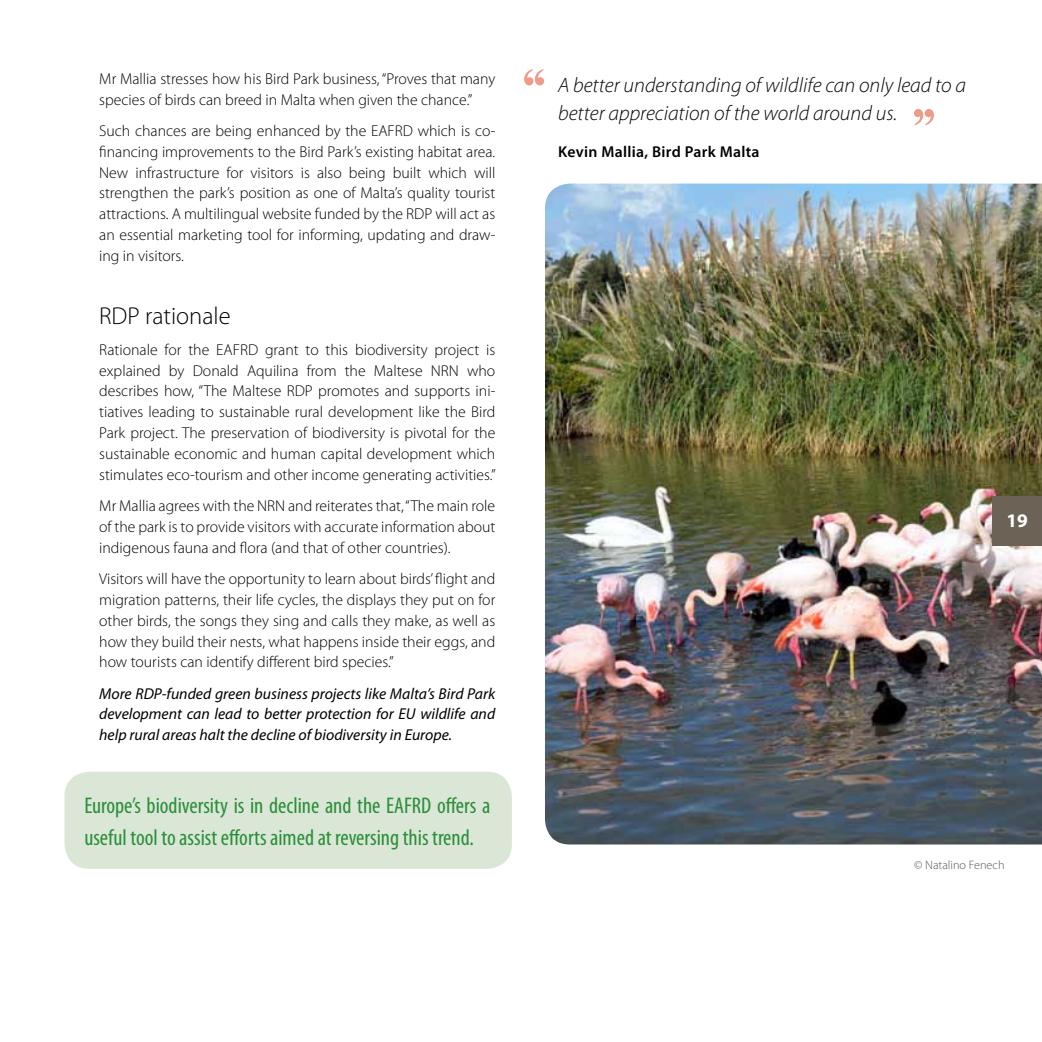
<style>
.page{position:relative;width:1042px;height:1042px;background:#fff}
.page>*{position:absolute;margin:0;border:0;box-sizing:border-box;transform-origin:0 0}
.t1{font:700 52.5px "Nimbus Rom DGR";color:#ee9b87}
.t2{font:300 24.5px "Myriad Pro";color:#000}
.t3{font:condensed 22.75px/31.3px "Myriad Pro";color:#2b8e39}
.t4{font:italic 300 21px/28px "Myriad Pro";color:#060609}
.t5{font:700 19.25px "Myriad Pro";color:#fff}
.t6{font:300 15.75px/20.8px "Myriad Pro";color:#000;text-align:justify}
.t7{font:italic 15.75px/20.8px "Myriad Pro";color:#000;text-align:justify}
.t8{font:600 15.75px "Myriad Pro";letter-spacing:.02em;color:#000}
.t9{font:300 12.25px "Myriad Pro";color:#58595b}
</style>
<div class="page">
<img style="left:545px;top:184px;width:497px;height:660px">
<div style="left:64px;top:772px;width:448px;height:97px;background:#dae7d7;border-radius:25px"></div>
<div style="left:992px;top:496px;width:50px;height:50px;background:#6c6356"></div>
<p class="t6" style="left:99px;top:68px;width:397px">Mr Mallia stresses how his Bird Park business, “Proves that many species of birds can breed in Malta when given the chance.”</p>
<p class="t6" style="left:99px;top:121px;width:398px">Such chances are being enhanced by the EAFRD which is co&shy;financing improvements to the Bird Park’s existing habitat area.<br>New infrastructure for visitors is also being built which will strengthen the park’s position as one of Malta’s quality tourist attractions. A multilingual website funded by the RDP will act as an essential marketing tool for informing, updating and draw&shy;ing in visitors.</p>
<h2 class="t2" style="left:99px;top:302px;width:133px">RDP rationale</h2>
<p class="t6" style="left:99px;top:339px;width:398px">Rationale for the EAFRD grant to this biodiversity project is explained by Donald Aquilina from the Maltese NRN who describes how, “The Maltese RDP promotes and supports ini&shy;tiatives leading to sustainable rural development like the Bird Park project. The preservation of biodiversity is pivotal for the sustainable economic and human capital development which stimulates eco-tourism and other income generating activities.”</p>
<p class="t6" style="left:99px;top:496px;width:398px">Mr Mallia agrees with the NRN and reiterates that, “The main role of the park is to provide visitors with accurate information about indigenous fauna and flora (and that of other countries).</p>
<p class="t6" style="left:99px;top:568px;width:398px">Visitors will have the opportunity to learn about birds’ flight and migration patterns, their life cycles, the displays they put on for other birds, the songs they sing and calls they make, as well as how they build their nests, what happens inside their eggs, and how tourists can identify different bird species.”</p>
<p class="t7" style="left:99px;top:683px;width:398px">More RDP-funded green business projects like Malta’s Bird Park development can lead to better protection for EU wildlife and help rural areas halt the decline of biodiversity in Europe.</p>
<h3 class="t3" style="left:84px;top:790px;width:407px">Europe’s biodiversity is in decline and the EAFRD offers a useful tool to assist efforts aimed at reversing this trend.</h3>
<h1 class="t1" style="left:521px;top:59px;width:28px">“</h1>
<h3 class="t4" style="left:558px;top:72px;width:409px">A better understanding of wildlife can only lead to a better appreciation of the world around us.</h3>
<p class="t8" style="left:558px;top:141px;width:203px">Kevin Mallia, Bird Park Malta</p>
<h1 class="t1" style="left:937px;top:135px;width:28px;rotate:-180deg">“</h1>
<p class="t5" style="left:1006px;top:508px;width:23px">19</p>
<p class="t9" style="left:914px;top:858px;width:92px">© Natalino Fenech</p>
</div>
